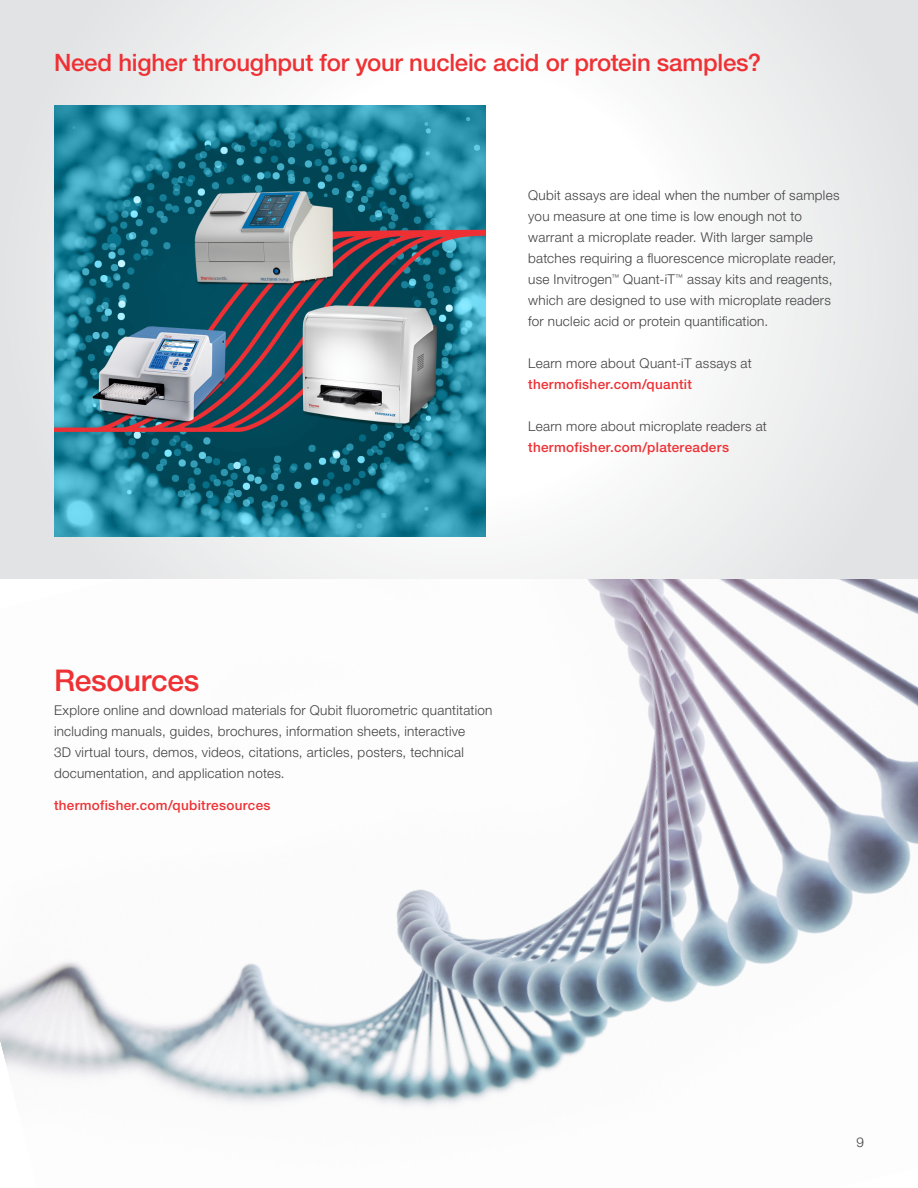
<style>
.page{position:relative;width:918px;height:1188px;background:#fff}
.page>*{position:absolute;margin:0;border:0;box-sizing:border-box;transform-origin:0 0}
.t1{font:500 30px "Helvetica Neue LTW1 G";letter-spacing:-.01em;color:#ee3134}
.t2{font:500 24px "Helvetica Neue LTW1 G";letter-spacing:-.01em;color:#ee3134}
.t3{font:300 13.5px/21px "Helvetica Neue LTW1 G";letter-spacing:.02em;color:#414042}
.t4{font:500 13.5px "Helvetica Neue LTW1 G";letter-spacing:.025em;color:#ee3134}
</style>
<div class="page">
<img style="left:0;top:579px;width:918px;height:528px">
<svg style="left:0;top:0;width:918px;height:579px"></svg>
<img style="left:54px;top:105px;width:432px;height:432px">
<h2 class="t2" style="left:54px;top:48px;width:709px">Need higher throughput for your nucleic acid or protein samples?</h2>
<p class="t3" style="left:528px;top:185px;width:313px">Qubit assays are ideal when the number of samples you measure at one time is low enough not to warrant a microplate reader. With larger sample batches requiring a fluorescence microplate reader, use Invitrogen<sup>™</sup> Quant-iT<sup>™</sup> assay kits and reagents, which are designed to use with microplate readers for nucleic acid or protein quantification.</p>
<p class="t3" style="left:528px;top:353px;width:225px">Learn more about Quant-iT assays at</p>
<p class="t4" style="left:528px;top:377px;width:165px">thermofisher.com/quantit</p>
<p class="t3" style="left:528px;top:416px;width:240px">Learn more about microplate readers at</p>
<p class="t4" style="left:528px;top:440px;width:202px">thermofisher.com/platereaders</p>
<h1 class="t1" style="left:54px;top:662px;width:147px">Resources</h1>
<p class="t3" style="left:54px;top:700px;width:440px">Explore online and download materials for Qubit fluorometric quantitation including manuals, guides, brochures, information sheets, interactive<br>3D virtual tours, demos, videos, citations, articles, posters, technical documentation, and application notes.</p>
<p class="t4" style="left:54px;top:797px;width:218px">thermofisher.com/qubitresources</p>
<p class="t3" style="left:856px;top:1132px;width:9px">9</p>
</div>
